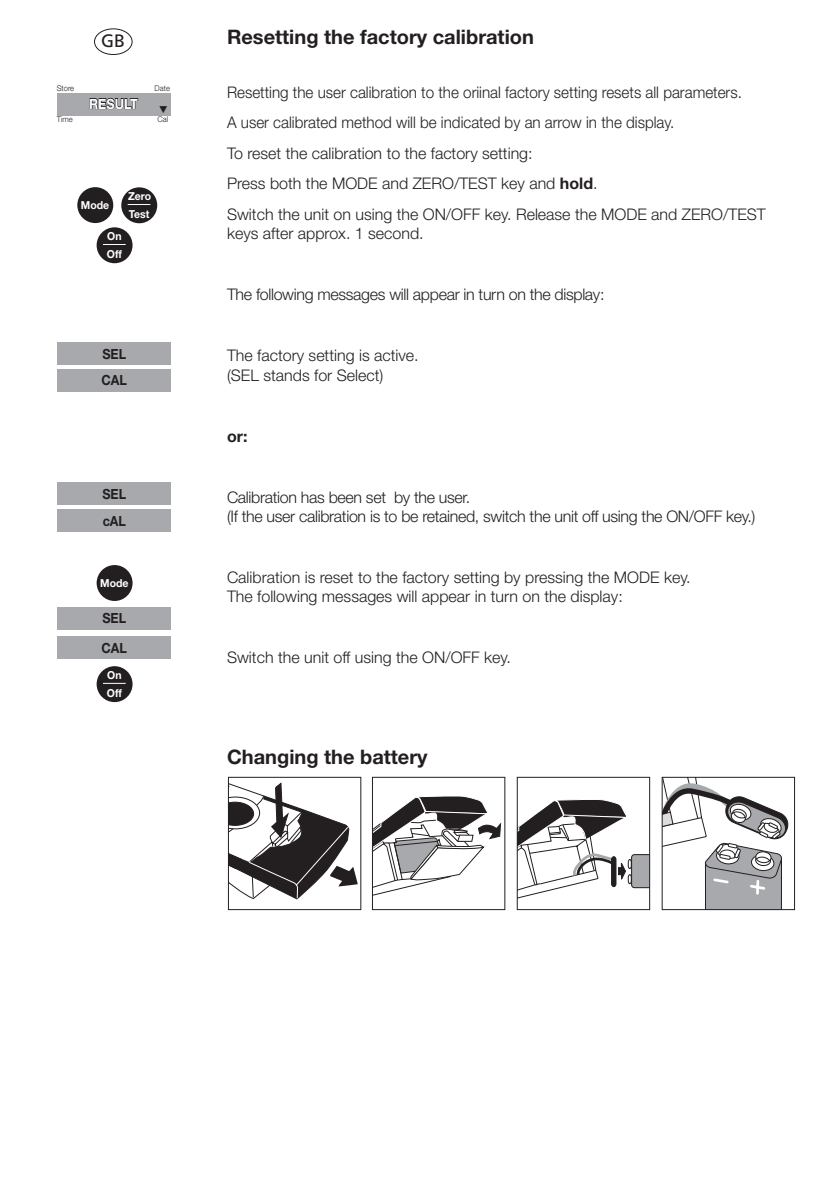
<style>
.page{position:relative;width:840px;height:1191px;background:#fff}
.page>*{position:absolute;margin:0;border:0;box-sizing:border-box;transform-origin:0 0}
.t1{font:700 20px "Helvetica Neue";color:#231f20}
.t2{font:18px "Frutiger LT";color:#231f20}
.t3{font:300 16px/30.6px "Helvetica Neue";color:#231f20;scale:.95 1}
.t4{font:300 16px/19.2px "Helvetica Neue";color:#231f20}
.t5{font:300 16px/19.2px "Helvetica Neue";letter-spacing:-.02em;color:#231f20}
.t6{font:700 16px "Helvetica Neue";color:#231f20}
.t7{font:700 14px/29.2px "Helvetica Neue";color:#231f20;scale:.9 1}
.t8{font:700 14px "Helvetica Neue";color:#fff;scale:.9 1}
.t9{font:700 11px/18px "Helvetica Neue";color:#fff;scale:.95 1}
.t10{font:300 8px "Helvetica Neue";color:#231f20;scale:.95 1}
.s1{font-weight:700}
</style>
<div class="page">
<div style="left:58px;top:509px;width:113px;height:23px;background:#a8a9ad"></div>
<div style="left:58px;top:482px;width:113px;height:23px;background:#a8a9ad"></div>
<div style="left:58px;top:607px;width:113px;height:22px;background:#a8a9ad"></div>
<div style="left:58px;top:636px;width:113px;height:23px;background:#a8a9ad"></div>
<div style="left:58px;top:369px;width:113px;height:22px;background:#a8a9ad"></div>
<div style="left:58px;top:342px;width:113px;height:23px;background:#a8a9ad"></div>
<div style="left:121px;top:187px;width:36px;height:36px;background:#231f20;border-radius:50%"></div>
<svg style="left:128px;top:204px;width:22px;height:1px"></svg>
<div style="left:77px;top:187px;width:36px;height:36px;background:#231f20;border-radius:50%"></div>
<div style="left:97px;top:227px;width:35px;height:36px;background:#231f20;border-radius:50%"></div>
<svg style="left:103px;top:244px;width:23px;height:1px"></svg>
<div style="left:97px;top:565px;width:35px;height:36px;background:#231f20;border-radius:50%"></div>
<div style="left:97px;top:666px;width:35px;height:36px;background:#231f20;border-radius:50%"></div>
<svg style="left:103px;top:683px;width:23px;height:1px"></svg>
<div style="left:57px;top:93px;width:113px;height:22px;background:#a8a9ad"></div>
<div style="left:94px;top:28px;width:38px;height:27px;border:1px solid #231f20;border-radius:50%"></div>
<svg style="left:89px;top:97px;width:50px;height:13px"></svg>
<svg style="left:663px;top:779px;width:126px;height:129px"></svg>
<div style="left:661px;top:777px;width:133px;height:133px;border:1px solid #231f20"></div>
<svg style="left:230px;top:782px;width:127px;height:118px"></svg>
<div style="left:228px;top:777px;width:133px;height:133px;border:1px solid #231f20"></div>
<svg style="left:372px;top:776px;width:278px;height:134px"></svg>
<p class="t2" style="left:101px;top:30px;width:25px">GB</p>
<p class="t10" style="left:57px;top:84px;width:20px">Store</p>
<p class="t10" style="left:154px;top:84px;width:18px">Date</p>
<p class="t8" style="left:89px;top:95px;width:55px">RESULT</p>
<p class="t10" style="left:57px;top:115px;width:18px">Time</p>
<p class="t10" style="left:157px;top:115px;width:13px">Cal</p>
<p class="t9" style="left:128px;top:187px;width:26px">Zero<br>Test</p>
<p class="t9" style="left:81px;top:196px;width:31px">Mode</p>
<p class="t9" style="left:107px;top:226px;width:17px">On<br>Off</p>
<p class="t7" style="left:102px;top:339px;width:28px">SEL</p>
<p class="t7" style="left:102px;top:365px;width:30px">CAL</p>
<p class="t7" style="left:102px;top:479px;width:28px">SEL</p>
<p class="t7" style="left:103px;top:506px;width:27px">cAL</p>
<p class="t9" style="left:100px;top:574px;width:31px">Mode</p>
<p class="t7" style="left:102px;top:603px;width:30px">SEL<br>CAL</p>
<p class="t9" style="left:107px;top:665px;width:17px">On<br>Off</p>
<p class="t1" style="left:227px;top:24px;width:308px">Resetting the factory calibration</p>
<p class="t3" style="left:227px;top:76px;width:568px">Resetting the user calibration to the oriinal factory setting resets all parameters.<br>A user calibrated method will be indicated by an arrow in the display.<br>To reset the calibration to the factory setting:<br>Press both the MODE and ZERO/TEST key and <span class="s1">hold</span>.<br>Switch the unit on using the ON/OFF key. Release the MODE and ZERO/TEST</p>
<p class="t4" style="left:227px;top:223px;width:198px">keys after approx. 1 second.</p>
<p class="t5" style="left:227px;top:284px;width:379px">The following messages will appear in turn on the display:</p>
<p class="t4" style="left:227px;top:346px;width:193px">The factory setting is active. (SEL stands for Select)</p>
<p class="t6" style="left:227px;top:426px;width:22px">or:</p>
<p class="t5" style="left:227px;top:487px;width:529px">Calibration has been set by the user.<br>(If the user calibration is to be retained, switch the unit off using the ON/OFF key.)</p>
<p class="t4" style="left:227px;top:567px;width:465px">Calibration is reset to the factory setting by pressing the MODE key.<br>The following messages will appear in turn on the display:</p>
<p class="t4" style="left:227px;top:647px;width:285px">Switch the unit off using the ON/OFF key.</p>
<p class="t1" style="left:227px;top:744px;width:202px">Changing the battery</p>
</div>
